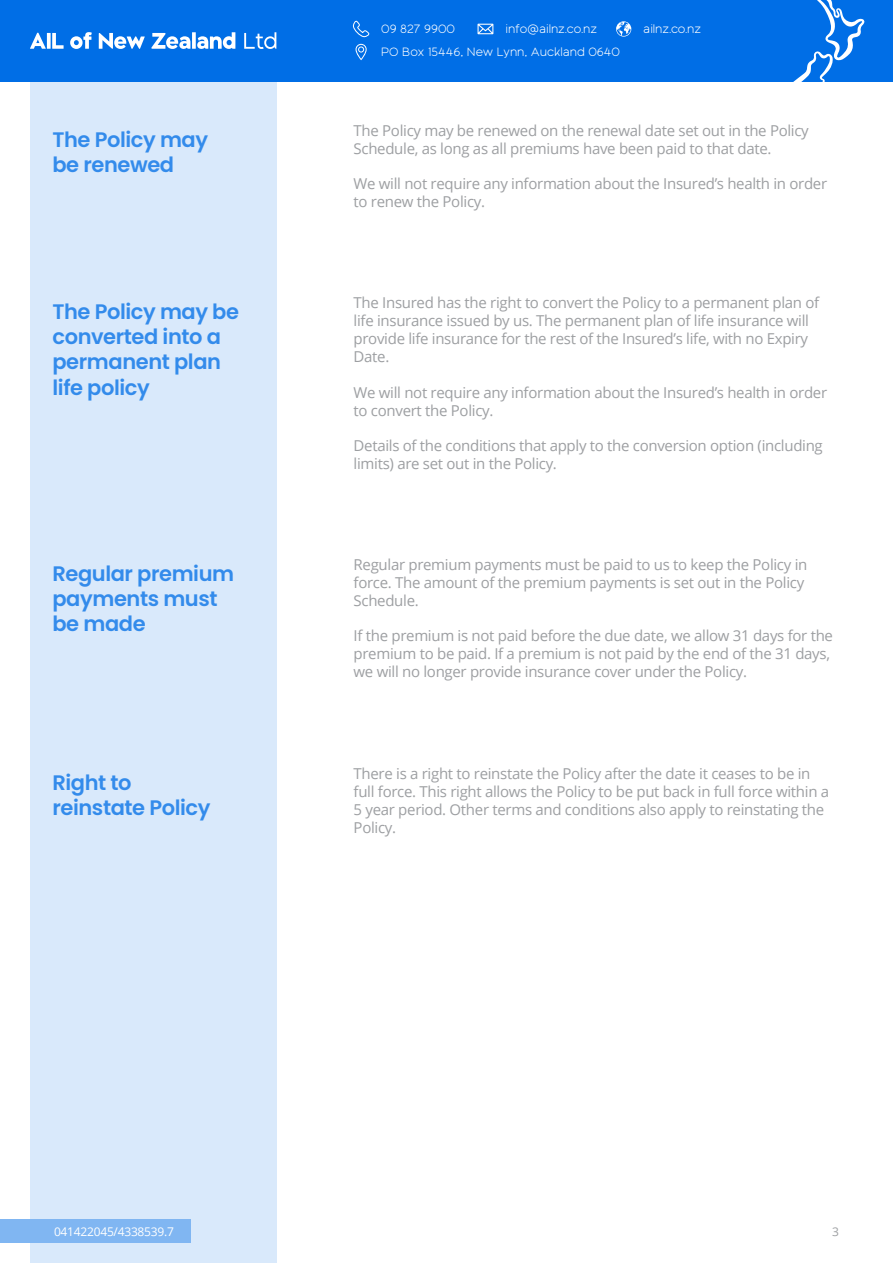
<style>
.page{position:relative;width:893px;height:1263px;background:#fff}
.page>*{position:absolute;margin:0;border:0;box-sizing:border-box;transform-origin:0 0}
.t1{font:600 21px/25.2px "Poppins";letter-spacing:-.02em;color:#338beb}
.t2{font:15px/18px "Open Sans";letter-spacing:-.02em;color:#9d9fa2}
.t3{font:300 12.3px "Black Sans";letter-spacing:-.01em;color:#fff}
.t4{font:12px "Open Sans";letter-spacing:-.02em;color:#fff}
.t5{font:12px "Open Sans";color:#9d9fa2}
</style>
<div class="page">
<div style="left:30px;top:81px;width:246px;height:1182px;background:#d9e9fb"></div>
<div style="left:0;top:1219px;width:190px;height:24px;background:#80b6f2"></div>
<div style="left:0;top:0;width:893px;height:81px;background:#006ee6"></div>
<svg style="left:777px;top:0;width:88px;height:82px"></svg>
<svg style="left:30px;top:33px;width:16px;height:16px"></svg>
<svg style="left:47px;top:33px;width:4px;height:16px"></svg>
<svg style="left:52px;top:33px;width:12px;height:16px"></svg>
<svg style="left:70px;top:32px;width:22px;height:17px"></svg>
<svg style="left:99px;top:33px;width:46px;height:16px"></svg>
<svg style="left:151px;top:33px;width:39px;height:16px"></svg>
<svg style="left:192px;top:32px;width:4px;height:17px"></svg>
<svg style="left:197px;top:32px;width:38px;height:17px"></svg>
<svg style="left:244px;top:32px;width:32px;height:17px"></svg>
<svg style="left:353px;top:20px;width:16px;height:18px"></svg>
<svg style="left:478px;top:24px;width:15px;height:10px"></svg>
<svg style="left:616px;top:21px;width:15px;height:16px"></svg>
<svg style="left:356px;top:44px;width:11px;height:16px"></svg>
<p class="t3" style="left:381px;top:21px;width:75px">09 827 9900</p>
<p class="t3" style="left:505px;top:21px;width:93px">info@ailnz.co.nz</p>
<p class="t3" style="left:643px;top:21px;width:60px">ailnz.co.nz</p>
<p class="t3" style="left:381px;top:45px;width:240px">PO Box 15446, New Lynn, Auckland 0640</p>
<p class="t1" style="left:52px;top:127px;width:157px">The Policy may be renewed</p>
<p class="t2" style="left:354px;top:121px;width:457px">The Policy may be renewed on the renewal date set out in the Policy<br>Schedule, as long as all premiums have been paid to that date.</p>
<p class="t2" style="left:354px;top:174px;width:475px">We will not require any information about the Insured’s health in order to renew the Policy.</p>
<p class="t1" style="left:52px;top:299px;width:188px">The Policy may be converted into a permanent plan life policy</p>
<p class="t2" style="left:354px;top:294px;width:467px">The Insured has the right to convert the Policy to a permanent plan of life insurance issued by us. The permanent plan of life insurance will provide life insurance for the rest of the Insured’s life, with no Expiry Date.</p>
<p class="t2" style="left:354px;top:383px;width:475px">We will not require any information about the Insured’s health in order to convert the Policy.</p>
<p class="t2" style="left:354px;top:436px;width:471px">Details of the conditions that apply to the conversion option (including limits) are set out in the Policy.</p>
<p class="t1" style="left:52px;top:561px;width:183px">Regular premium payments must be made</p>
<p class="t2" style="left:354px;top:555px;width:455px">Regular premium payments must be paid to us to keep the Policy in force. The amount of the premium payments is set out in the Policy<br>Schedule.</p>
<p class="t2" style="left:354px;top:626px;width:481px">If the premium is not paid before the due date, we allow 31 days for the premium to be paid. If a premium is not paid by the end of the 31 days, we will no longer provide insurance cover under the Policy.</p>
<p class="t1" style="left:52px;top:770px;width:159px">Right to reinstate Policy</p>
<p class="t2" style="left:354px;top:764px;width:477px">There is a right to reinstate the Policy after the date it ceases to be in full force. This right allows the Policy to be put back in full force within a 5 year period. Other terms and conditions also apply to reinstating the Policy.</p>
<p class="t4" style="left:54px;top:1223px;width:121px">041422045/4338539.7</p>
<p class="t5" style="left:832px;top:1223px;width:8px">3</p>
</div>
